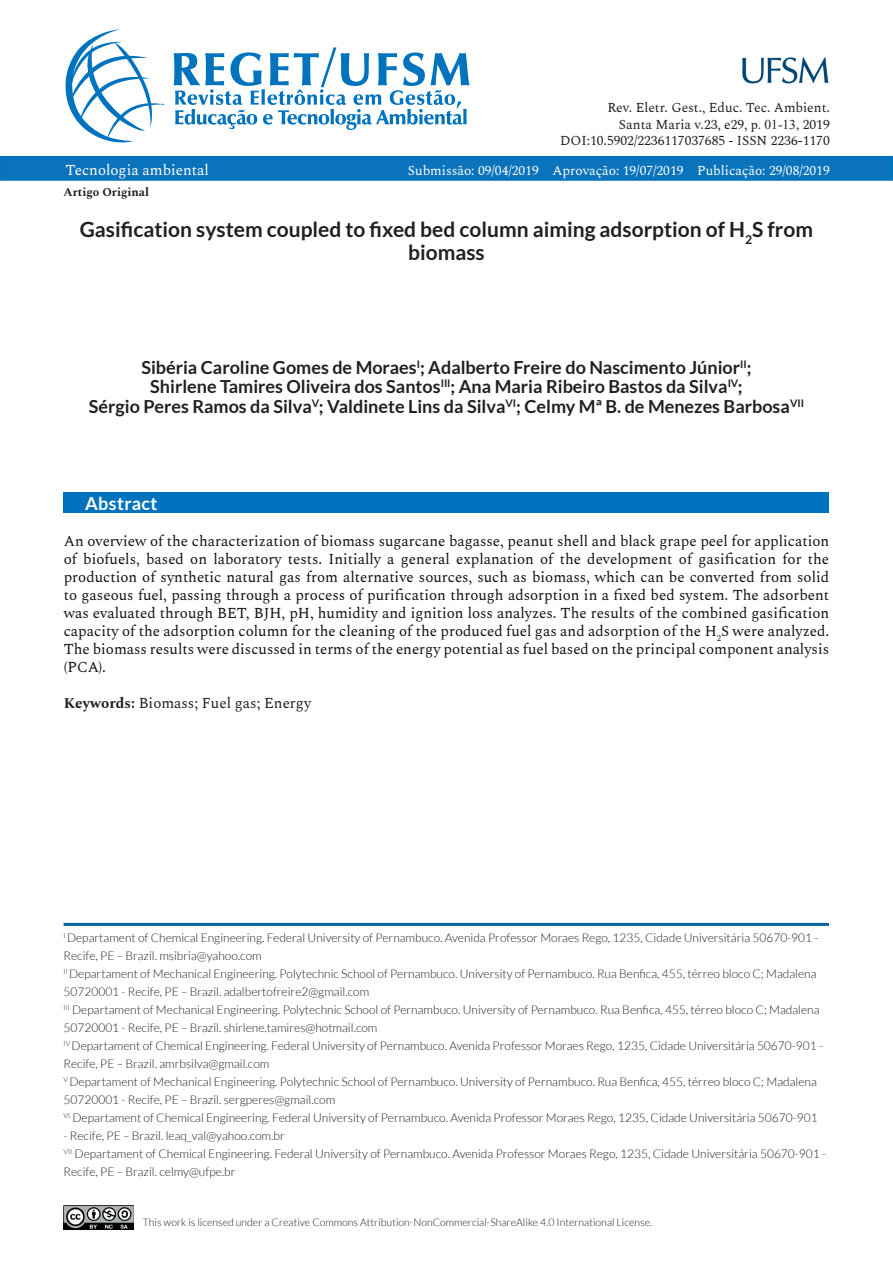
<style>
.page{position:relative;width:893px;height:1263px;background:#fff}
.page>*{position:absolute;margin:0;border:0;box-sizing:border-box;transform-origin:0 0}
.TituloArtigoPORTUGUE{font:700 21px "Lato";color:#231f20}
.NomesAUTORES{font:700 18px "Lato";color:#231f20}
.TituloRESUMO_ABSTRAC{font:700 18px "Lato";letter-spacing:.02em;color:#fff}
.TextoRESUMO_ABSTRACT{font:15px/18px "Spectral";color:#111;text-align:justify}
.Palavras-chaveRESUMO{font:15px "Spectral";color:#231f20}
.t1{font:15px "Spectral";color:#fff}
.t2{font:13.5px/16.2px "Spectral";color:#231f20;text-align:right}
.t3{font:13.5px "Spectral";color:#fff}
.TitulacaoFiliacao{font:300 12px/18px "Lato";color:#231f20}
.t4{font:700 12px "Spectral";color:#231f20}
.t5{font:300 10.5px "Lato";color:#231f20}
.s1{font-family:"Times New Roman"}
.s2{font-weight:700}
</style>
<div class="page">
<div style="left:0;top:156px;width:893px;height:25px;background:#0a73bb;border:2px solid #0073bf"></div>
<img style="left:742px;top:57px;width:87px;height:27px">
<img style="left:64px;top:1205px;width:69px;height:25px">
<svg style="left:65px;top:29px;width:100px;height:114px"></svg>
<svg style="left:174px;top:47px;width:295px;height:83px"></svg>
<div style="left:64px;top:492px;width:765px;height:20px;background:#0073bf"></div>
<div style="left:64px;top:923px;width:765px;height:3px;border:2px solid #056699"></div>
<p class="t2" style="left:560px;top:99px;width:271px">Rev. Eletr. Gest., Educ. Tec. Ambient.<br>Santa Maria v.23, e29, <span class="s1">p. 01-13,</span> 2019<br>DOI:10.5902/2236117037685 - ISSN 2236-1170</p>
<p class="t1" style="left:65px;top:159px;width:145px">Tecnologia ambiental</p>
<p class="t3" style="left:408px;top:161px;width:423px">Submissão: 09/04/2019 Aprovação: 19/07/2019 Publicação: 29/08/2019</p>
<p class="t4" style="left:63px;top:184px;width:87px">Artigo Original</p>
<p class="TituloArtigoPORTUGUE" style="left:80px;top:218px;width:735px">Gasification system coupled to fixed bed column aiming adsorption of H<sub>2</sub>S from</p>
<p class="TituloArtigoPORTUGUE" style="left:408px;top:240px;width:78px">biomass</p>
<p class="NomesAUTORES" style="left:141px;top:357px;width:612px">Sibéria Caroline Gomes de Moraes<sup>I</sup>; Adalberto Freire do Nascimento Júnior<sup>II</sup>;</p>
<p class="NomesAUTORES" style="left:150px;top:376px;width:594px">Shirlene Tamires Oliveira dos Santos<sup>III</sup>; Ana Maria Ribeiro Bastos da Silva<sup>IV</sup>;</p>
<p class="NomesAUTORES" style="left:89px;top:396px;width:717px">Sérgio Peres Ramos da Silva<sup>V</sup>; Valdinete Lins da Silva<sup>VI</sup>; Celmy Mª B. de Menezes Barbosa<sup>VII</sup></p>
<p class="TituloRESUMO_ABSTRAC" style="left:85px;top:493px;width:74px">Abstract</p>
<p class="TextoRESUMO_ABSTRACT" style="left:64px;top:531px;width:767px">An overview of the characterization of biomass sugarcane bagasse, peanut shell and black grape peel for application of biofuels, based on laboratory tests. Initially a general explanation of the development of gasification for the production of synthetic natural gas from alternative sources, such as biomass, which can be converted from solid to gaseous fuel, passing through a process of purification through adsorption in a fixed bed system. The adsorbent was evaluated through BET, BJH, pH, humidity and ignition loss analyzes. The results of the combined gasification capacity of the adsorption column for the cleaning of the produced fuel gas and adsorption of the H<sub>2</sub>S were analyzed.<br>The biomass results were discussed in terms of the energy potential as fuel based on the principal component analysis (PCA).</p>
<p class="Palavras-chaveRESUMO" style="left:64px;top:692px;width:249px"><span class="s2">Keywords:</span> Biomass; Fuel gas; Energy</p>
<p class="TitulacaoFiliacao" style="left:64px;top:929px;width:756px"><sup>I</sup> Departament of Chemical Engineering. Federal University of Pernambuco. Avenida Professor Moraes Rego, 1235, Cidade Universitária 50670-901 -<br>Recife, PE – Brazil. msibria@yahoo.com</p>
<p class="TitulacaoFiliacao" style="left:64px;top:965px;width:754px"><sup>II</sup> Departament of Mechanical Engineering. Polytechnic School of Pernambuco. University of Pernambuco. Rua Benfica, 455, térreo bloco C; Madalena<br>50720001 - Recife, PE – Brazil. adalbertofreire2@gmail.com</p>
<p class="TitulacaoFiliacao" style="left:64px;top:1001px;width:757px"><sup>III</sup> Departament of Mechanical Engineering. Polytechnic School of Pernambuco. University of Pernambuco. Rua Benfica, 455, térreo bloco C; Madalena<br>50720001 - Recife, PE – Brazil. shirlene.tamires@hotmail.com</p>
<p class="TitulacaoFiliacao" style="left:64px;top:1037px;width:761px"><sup>IV</sup> Departament of Chemical Engineering. Federal University of Pernambuco. Avenida Professor Moraes Rego, 1235, Cidade Universitária 50670-901 -<br>Recife, PE – Brazil. amrbsilva@gmail.com</p>
<p class="TitulacaoFiliacao" style="left:64px;top:1073px;width:755px"><sup>V</sup> Departament of Mechanical Engineering. Polytechnic School of Pernambuco. University of Pernambuco. Rua Benfica, 455, térreo bloco C; Madalena<br>50720001 - Recife, PE – Brazil. sergperes@gmail.com</p>
<p class="TitulacaoFiliacao" style="left:64px;top:1109px;width:755px"><sup>VI</sup> Departament of Chemical Engineering. Federal University of Pernambuco. Avenida Professor Moraes Rego, 1235, Cidade Universitária 50670-901</p>
<p class="TitulacaoFiliacao" style="left:64px;top:1127px;width:223px">- Recife, PE – Brazil. leaq_val@yahoo.com.br</p>
<p class="TitulacaoFiliacao" style="left:64px;top:1145px;width:764px"><sup>VII</sup> Departament of Chemical Engineering. Federal University of Pernambuco. Avenida Professor Moraes Rego, 1235, Cidade Universitária 50670-901 -<br>Recife, PE – Brazil. celmy@ufpe.br</p>
<p class="t5" style="left:143px;top:1217px;width:511px">This work is licensed under a Creative Commons Attribution-NonCommercial-ShareAlike 4.0 International License.</p>
</div>
